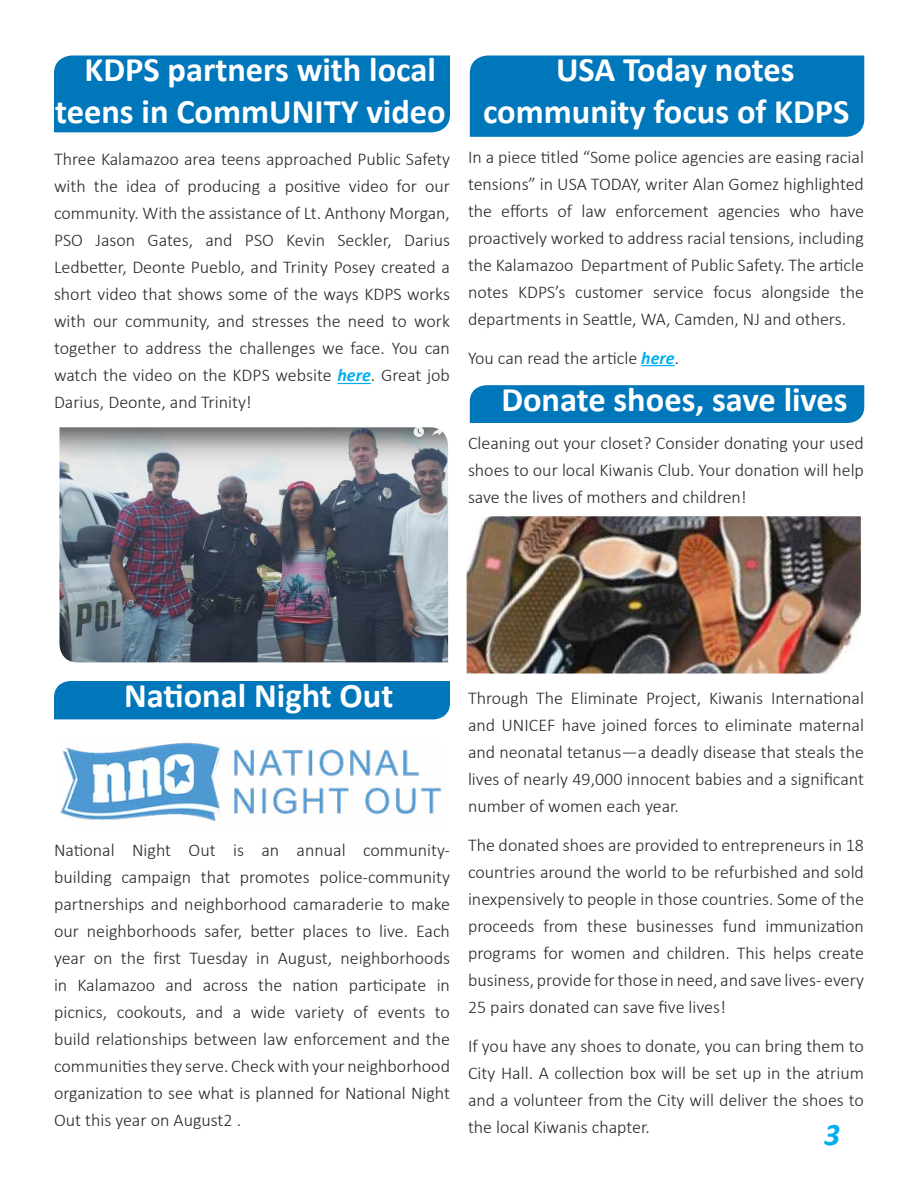
<style>
.page{position:relative;width:918px;height:1188px;background:#fff}
.page>*{position:absolute;margin:0;border:0;box-sizing:border-box;transform-origin:0 0}
.t1{font:700 34.5px/41.4px "Calibri";color:#fff;text-align:center}
.t2{font:italic 700 31.5px "Calibri";color:#00aeef}
.t3{font:300 18px/27px "Calibri";color:#292829;text-align:justify}
.s1{font-weight:700;font-style:italic;color:#00aeef}
</style>
<div class="page">
<div style="left:470px;top:385px;width:394px;height:38px;background:#07b"></div>
<div style="left:470px;top:55px;width:394px;height:82px;background:#07b"></div>
<hr style="left:641px;top:365px;width:34px;height:1px;background:#00aeef">
<hr style="left:337px;top:383px;width:34px;height:1px;background:#00aeef">
<img style="left:467px;top:516px;width:394px;height:158px">
<div style="left:54px;top:55px;width:396px;height:77px;background:#07b"></div>
<div style="left:54px;top:681px;width:396px;height:38px;background:#07b"></div>
<img style="left:60px;top:742px;width:382px;height:80px">
<img style="left:59px;top:427px;width:389px;height:235px">
<h1 class="t1" style="left:55px;top:49px;width:392px">KDPS partners with local teens in CommUNITY video</h1>
<p class="t3" style="left:54px;top:146px;width:398px">Three Kalamazoo area teens approached Public Safety with the idea of producing a positive video for our community. With the assistance of Lt. Anthony Morgan, PSO Jason Gates, and PSO Kevin Seckler, Darius Ledbetter, Deonte Pueblo, and Trinity Posey created a short video that shows some of the ways KDPS works with our community, and stresses the need to work together to address the challenges we face. You can watch the video on the KDPS website <span class="s1">here</span>. Great job Darius, Deonte, and Trinity!</p>
<h1 class="t1" style="left:483px;top:49px;width:368px">USA Today notes community focus of KDPS</h1>
<p class="t3" style="left:468px;top:143px;width:398px">In a piece titled “Some police agencies are easing racial tensions” in USA TODAY, writer Alan Gomez highlighted the efforts of law enforcement agencies who have proactively worked to address racial tensions, including the Kalamazoo Department of Public Safety. The article notes KDPS’s customer service focus alongside the departments in Seattle, WA, Camden, NJ and others.</p>
<p class="t3" style="left:468px;top:344px;width:213px">You can read the article <span class="s1">here</span>.</p>
<h1 class="t1" style="left:501px;top:379px;width:348px">Donate shoes, save lives</h1>
<p class="t3" style="left:468px;top:429px;width:398px">Cleaning out your closet? Consider donating your used shoes to our local Kiwanis Club. Your donation will help save the lives of mothers and children!</p>
<h1 class="t1" style="left:124px;top:675px;width:271px">National Night Out</h1>
<p class="t3" style="left:54px;top:836px;width:398px">National Night Out is an annual community&shy;building campaign that promotes police-community partnerships and neighborhood camaraderie to make our neighborhoods safer, better places to live. Each year on the first Tuesday in August, neighborhoods in Kalamazoo and across the nation participate in picnics, cookouts, and a wide variety of events to build relationships between law enforcement and the communities they serve. Check with your neighborhood organization to see what is planned for National Night Out this year on August2 .</p>
<p class="t3" style="left:468px;top:684px;width:398px">Through The Eliminate Project, Kiwanis International and UNICEF have joined forces to eliminate maternal and neonatal tetanus—a deadly disease that steals the lives of nearly 49,000 innocent babies and a significant number of women each year.</p>
<p class="t3" style="left:468px;top:831px;width:398px">The donated shoes are provided to entrepreneurs in 18 countries around the world to be refurbished and sold inexpensively to people in those countries. Some of the proceeds from these businesses fund immunization programs for women and children. This helps create business, provide for those in need, and save lives- every 25 pairs donated can save five lives!</p>
<p class="t3" style="left:468px;top:1032px;width:398px">If you have any shoes to donate, you can bring them to City Hall. A collection box will be set up in the atrium and a volunteer from the City will deliver the shoes to the local Kiwanis chapter.</p>
<h2 class="t2" style="left:824px;top:1115px;width:17px">3</h2>
</div>
